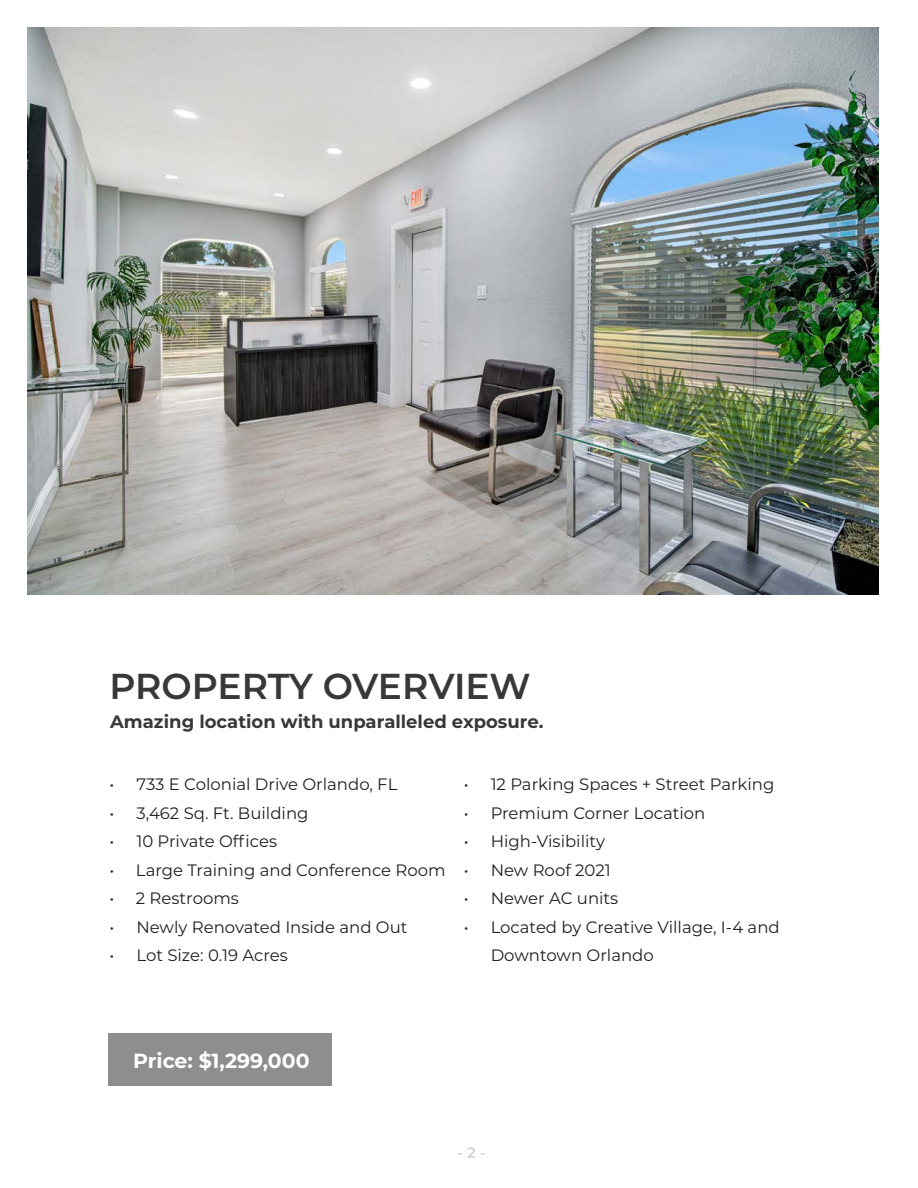
<style>
.page{position:relative;width:918px;height:1188px;background:#fff}
.page>*{position:absolute;margin:0;border:0;box-sizing:border-box;transform-origin:0 0}
.t1{font:600 36px "Montserrat";letter-spacing:-.01em;color:#3a3837}
.t2{font:700 20.4px "Montserrat";color:#fff}
.Subtitle{font:700 18px "Montserrat";color:#3a3837}
.Body{font:16.5px/28.5px "Montserrat";color:#231f20}
.t3{font:600 15px "Montserrat";color:#ccd4d5}
</style>
<div class="page">
<div style="left:108px;top:1034px;width:223px;height:52px;background:#8d8f8e"></div>
<img style="left:27px;top:27px;width:852px;height:568px">
<p class="t1" style="left:109px;top:660px;width:423px">PROPERTY OVERVIEW</p>
<p class="Subtitle" style="left:110px;top:708px;width:435px">Amazing location with unparalleled exposure.</p>
<p class="Body" style="left:109px;top:769px;width:290px">• 733 E Colonial Drive Orlando, FL</p>
<p class="Body" style="left:109px;top:798px;width:201px">• 3,462 Sq. Ft. Building</p>
<p class="Body" style="left:109px;top:826px;width:169px">• 10 Private Offices</p>
<p class="Body" style="left:109px;top:855px;width:338px">• Large Training and Conference Room</p>
<p class="Body" style="left:109px;top:883px;width:131px">• 2 Restrooms</p>
<p class="Body" style="left:109px;top:912px;width:300px">• Newly Renovated Inside and Out</p>
<p class="Body" style="left:109px;top:940px;width:180px">• Lot Size: 0.19 Acres</p>
<p class="Body" style="left:464px;top:769px;width:312px">• 12 Parking Spaces + Street Parking</p>
<p class="Body" style="left:464px;top:798px;width:243px">• Premium Corner Location</p>
<p class="Body" style="left:464px;top:826px;width:143px">• High-Visibility</p>
<p class="Body" style="left:464px;top:855px;width:149px">• New Roof 2021</p>
<p class="Body" style="left:464px;top:883px;width:156px">• Newer AC units</p>
<p class="Body" style="left:491px;top:912px;width:291px;text-indent:-27px">• Located by Creative Village, I-4 and<br>Downtown Orlando</p>
<p class="t2" style="left:133px;top:1046px;width:178px">Price: $1,299,000</p>
<p class="t3" style="left:457px;top:1142px;width:30px">- 2 -</p>
</div>
